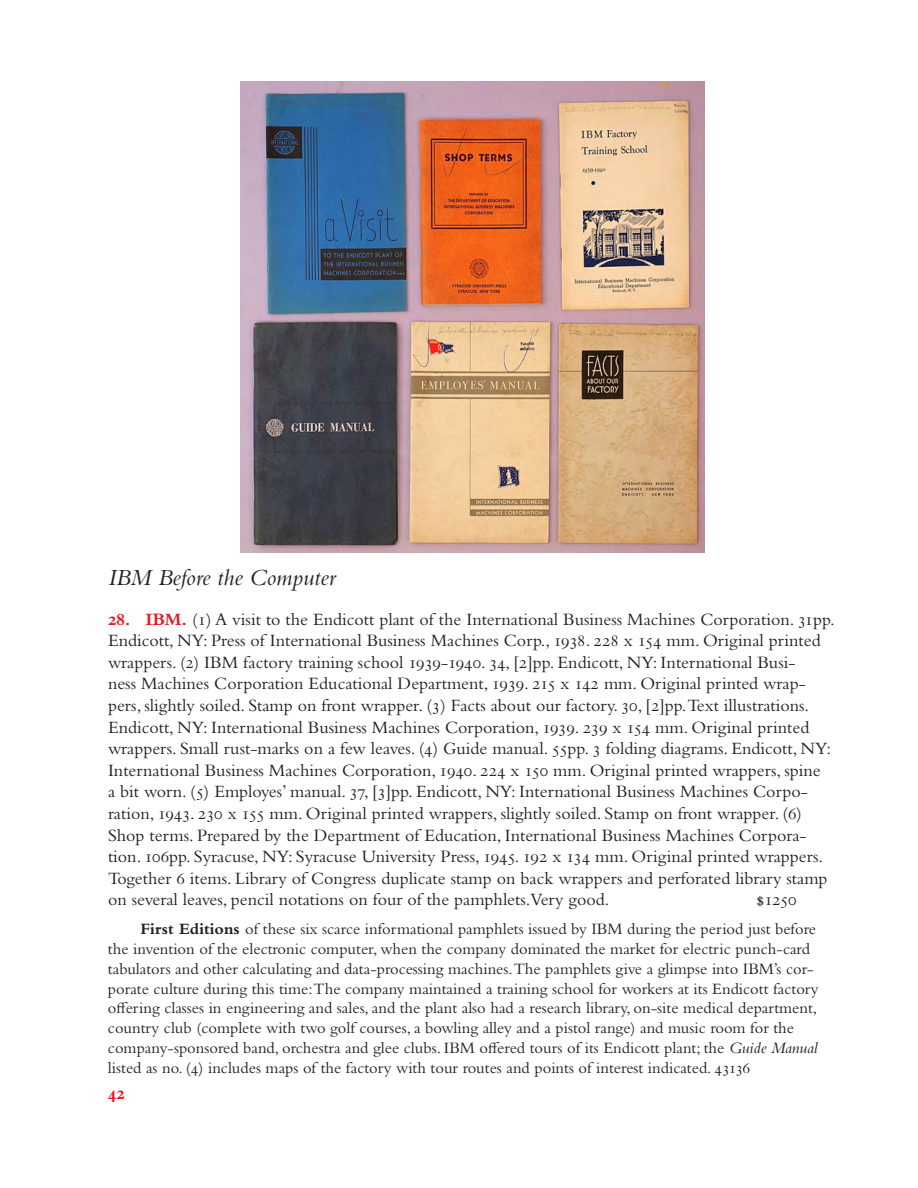
<style>
.page{position:relative;width:918px;height:1188px;background:#fff}
.page>*{position:absolute;margin:0;border:0;box-sizing:border-box;transform-origin:0 0}
.headline{font:italic 24px "Bembo Std";color:#231f20}
.physical_description{font:18px/21.6px "Bembo Std";color:#231f20}
.t1{font:700 18px "Bembo Std";color:#e51a23}
.comment_paragraph{font:16.5px/19.8px "Bembo Std";color:#231f20}
.s1{font-weight:700;color:#e51a23}
.s2{font-weight:700}
.s3{font-style:italic}
</style>
<div class="page">
<img style="left:241px;top:81px;width:463px;height:471px">
<p class="headline" style="left:108px;top:563px;width:229px">IBM Before the Computer</p>
<p class="physical_description" style="left:108px;top:608px;width:728px"><span class="s1">28. IBM.</span> (1) A visit to the Endicott plant of the International Business Machines Corporation. 31pp.<br>Endicott, NY: Press of International Business Machines Corp., 1938. 228 x 154 mm. Original printed wrappers. (2) IBM factory training school 1939-1940. 34, [2]pp. Endicott, NY: International Busi-<br>ness Machines Corporation Educational Department, 1939. 215 x 142 mm. Original printed wrap&shy;pers, slightly soiled. Stamp on front wrapper. (3) Facts about our factory. 30, [2]pp.Text illustrations.<br>Endicott, NY: International Business Machines Corporation, 1939. 239 x 154 mm. Original printed wrappers. Small rust-marks on a few leaves. (4) Guide manual. 55pp. 3 folding diagrams. Endicott, NY:<br>International Business Machines Corporation, 1940. 224 x 150 mm. Original printed wrappers, spine<br>a bit worn. (5) Employes’ manual. 37, [3]pp. Endicott, NY: International Business Machines Corpo&shy;ration, 1943. 230 x 155 mm. Original printed wrappers, slightly soiled. Stamp on front wrapper. (6)<br>Shop terms. Prepared by the Department of Education, International Business Machines Corpora&shy;tion. 106pp. Syracuse, NY: Syracuse University Press, 1945. 192 x 134 mm. Original printed wrappers.<br>Together 6 items. Library of Congress duplicate stamp on back wrappers and perforated library stamp on several leaves, pencil notations on four of the pamphlets.Very good.</p>
<p class="physical_description" style="left:756px;top:889px;width:42px">$1250</p>
<p class="comment_paragraph" style="left:108px;top:919px;width:712px;text-indent:32px"><span class="s2">First Editions</span> of these six scarce informational pamphlets issued by IBM during the period just before the invention of the electronic computer, when the company dominated the market for electric punch-card tabulators and other calculating and data-processing machines.The pamphlets give a glimpse into IBM’s cor&shy;porate culture during this time:The company maintained a training school for workers at its Endicott factory offering classes in engineering and sales, and the plant also had a research library, on-site medical department, country club (complete with two golf courses, a bowling alley and a pistol range) and music room for the company-sponsored band, orchestra and glee clubs. IBM offered tours of its Endicott plant; the <span class="s3">Guide Manual </span>listed as no. (4) includes maps of the factory with tour routes and points of interest indicated. 43136</p>
<p class="t1" style="left:108px;top:1084px;width:18px">42</p>
</div>
